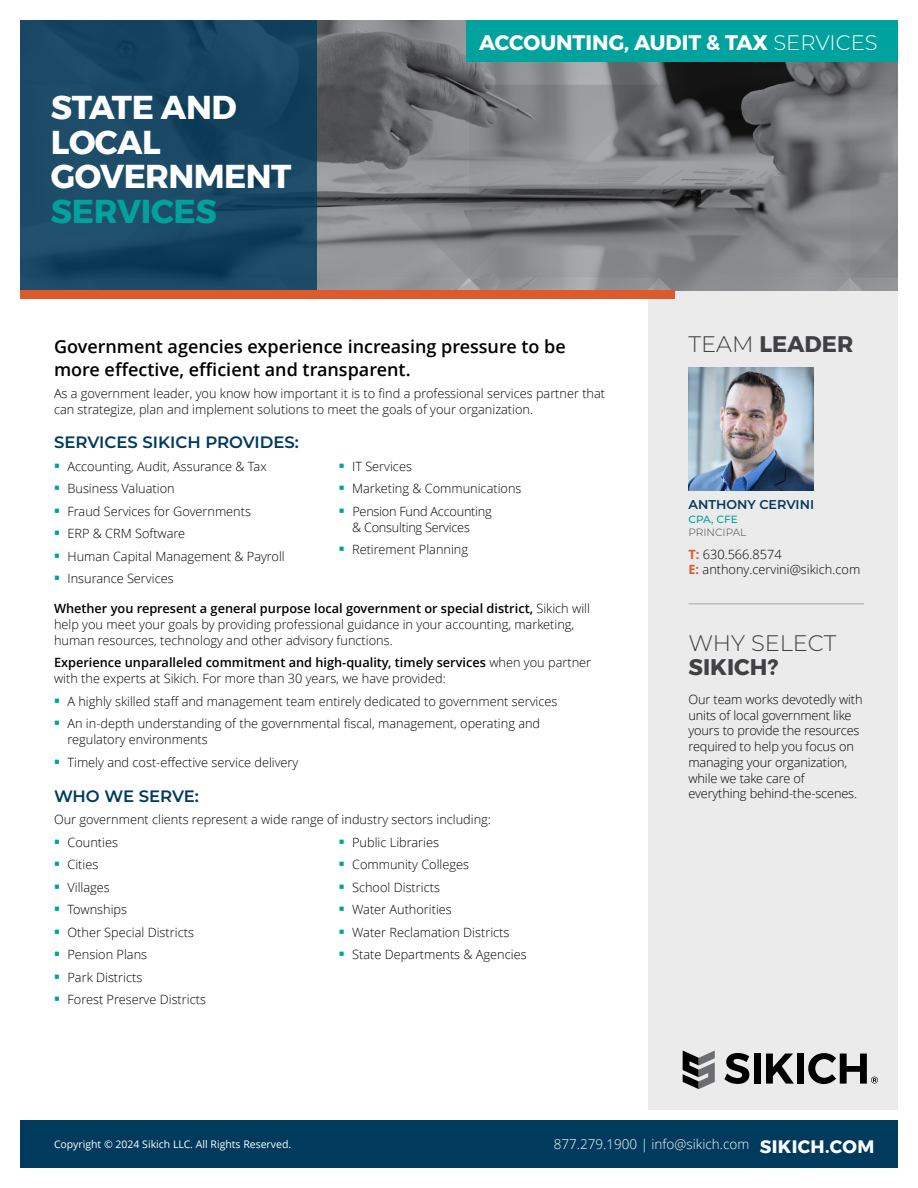
<style>
.page{position:relative;width:918px;height:1188px;background:#fff}
.page>*{position:absolute;margin:0;border:0;box-sizing:border-box;transform-origin:0 0}
.t1{font:700 33px/34.5px "Montserrat";letter-spacing:-.02em;color:#fff}
.t2{font:700 33px "Montserrat";letter-spacing:-.01em;color:#00a29d}
.t3{font:700 22.5px "Montserrat";color:#414042}
.t4{font:300 22.5px "Montserrat";color:#414042}
.t5{font:700 21px "Montserrat";color:#fff}
.t6{font:600 18px/22.5px "Open Sans";color:#000}
.t7{font:600 16.5px "Montserrat";color:#003a5d}
.t8{font:300 13.5px "Open Sans";color:#fff}
.t9{font:300 12.75px/22.5px "Open Sans";color:#000}
.t10{font:300 12.75px/22.5px "Open Sans";letter-spacing:-.02em;color:#000}
.t11{font:600 12.75px "Montserrat";color:#003a5d}
.t12{font:10.5px "Open Sans";color:#fff}
.t13{font:300 10.5px "Montserrat";color:#414042}
.t14{font:500 10.5px "Montserrat";color:#00a29d}
.s1{font-weight:300}
.s2{font-weight:600}
.s3{font-weight:700;color:#de592b}
.s4{font-family:"Montserrat";font-weight:700;font-size:18px}
</style>
<div class="page">
<div style="left:20px;top:1120px;width:878px;height:48px;background:#003a5d"></div>
<div style="left:648px;top:290px;width:250px;height:820px;background:#ebebec"></div>
<svg style="left:724px;top:1053px;width:25px;height:31px"></svg>
<div style="left:754px;top:1054px;width:7px;height:30px;background:#000"></div>
<svg style="left:766px;top:1054px;width:28px;height:30px"></svg>
<div style="left:797px;top:1054px;width:7px;height:30px;background:#000"></div>
<svg style="left:808px;top:1053px;width:70px;height:31px"></svg>
<svg style="left:683px;top:1051px;width:32px;height:38px"></svg>
<img style="left:317px;top:20px;width:581px;height:270px">
<svg style="left:20px;top:20px;width:297px;height:270px;background:#184663"></svg>
<div style="left:466px;top:20px;width:431px;height:42px;background:#00a29d"></div>
<div style="left:20px;top:290px;width:655px;height:9px;background:#de592b"></div>
<img style="left:688px;top:367px;width:125px;height:123px">
<hr style="left:688px;top:603px;width:176px;height:1px;background:#a0a9ad">
<h1 class="t1" style="left:51px;top:91px;width:242px">STATE AND<br>LOCAL<br>GOVERNMENT</h1>
<h1 class="t2" style="left:51px;top:185px;width:168px">SERVICES</h1>
<h3 class="t5" style="left:479px;top:26px;width:400px">ACCOUNTING, AUDIT &amp; TAX <span class="s1">SERVICES</span></h3>
<h3 class="t6" style="left:54px;top:335px;width:513px">Government agencies experience increasing pressure to be more effective, efficient and transparent.</h3>
<p class="t9" style="left:54px;top:385px;width:553px;line-height:15.8px">As a government leader, you know how important it is to find a professional services partner that can strategize, plan and implement solutions to meet the goals of your organization.</p>
<p class="t7" style="left:54px;top:432px;width:246px">SERVICES SIKICH PROVIDES:</p>
<p class="t9" style="left:68px;top:455px;width:219px">Accounting, Audit, Assurance &amp; Tax<br>Business Valuation<br>Fraud Services for Governments<br>ERP &amp; CRM Software<br>Human Capital Management &amp; Payroll<br>Insurance Services</p>
<p class="t9" style="left:352px;top:455px;width:171px">IT Services<br>Marketing &amp; Communications<br>Pension Fund Accounting</p>
<p class="t10" style="left:352px;top:515px;width:119px">&amp; Consulting Services<br>Retirement Planning</p>
<p class="t9" style="left:54px;top:600px;width:538px;line-height:15.9px"><span class="s2">Whether you represent a general purpose local government or special district,</span> Sikich will help you meet your goals by providing professional guidance in your accounting, marketing, human resources, technology and other advisory functions.</p>
<p class="t9" style="left:54px;top:654px;width:539px;line-height:15.9px"><span class="s2">Experience unparalleled commitment and high-quality, timely services</span> when you partner with the experts at Sikich. For more than 30 years, we have provided:</p>
<p class="t9" style="left:68px;top:690px;width:491px">A highly skilled staff and management team entirely dedicated to government services<br>An in-depth understanding of the governmental fiscal, management, operating and</p>
<p class="t9" style="left:68px;top:728px;width:232px">regulatory environments<br>Timely and cost-effective service delivery</p>
<p class="t7" style="left:54px;top:785px;width:146px">WHO WE SERVE:</p>
<p class="t9" style="left:68px;top:808px;width:425px;text-indent:-14px">Our government clients represent a wide range of industry sectors including:<br>Counties<br>Cities<br>Villages<br>Townships<br>Other Special Districts<br>Pension Plans<br>Park Districts<br>Forest Preserve Districts</p>
<p class="t9" style="left:352px;top:830px;width:176px">Public Libraries<br>Community Colleges<br>School Districts<br>Water Authorities<br>Water Reclamation Districts<br>State Departments &amp; Agencies</p>
<h2 class="t3" style="left:688px;top:326px;width:166px"><span class="s1">TEAM</span> LEADER</h2>
<p class="t11" style="left:688px;top:496px;width:127px">ANTHONY CERVINI</p>
<p class="t14" style="left:688px;top:512px;width:51px">CPA, CFE</p>
<p class="t13" style="left:688px;top:525px;width:59px">PRINCIPAL</p>
<p class="t9" style="left:688px;top:546px;width:173px;line-height:15.8px"><span class="s3">T:</span> 630.566.8574<br><span class="s3">E:</span> anthony.cervini@sikich.com</p>
<h2 class="t4" style="left:688px;top:627px;width:150px">WHY SELECT</h2>
<h2 class="t3" style="left:688px;top:649px;width:91px">SIKICH?</h2>
<p class="t9" style="left:688px;top:691px;width:176px;line-height:15.8px">Our team works devotedly with units of local government like yours to provide the resources required to help you focus on managing your organization, while we take care of everything behind-the-scenes.</p>
<p class="t12" style="left:54px;top:1137px;width:239px">Copyright © 2024 Sikich LLC. All Rights Reserved.</p>
<p class="t8" style="left:554px;top:1135px;width:322px">877.279.1900 | info@sikich.com <span class="s4">SIKICH.COM</span></p>
</div>
